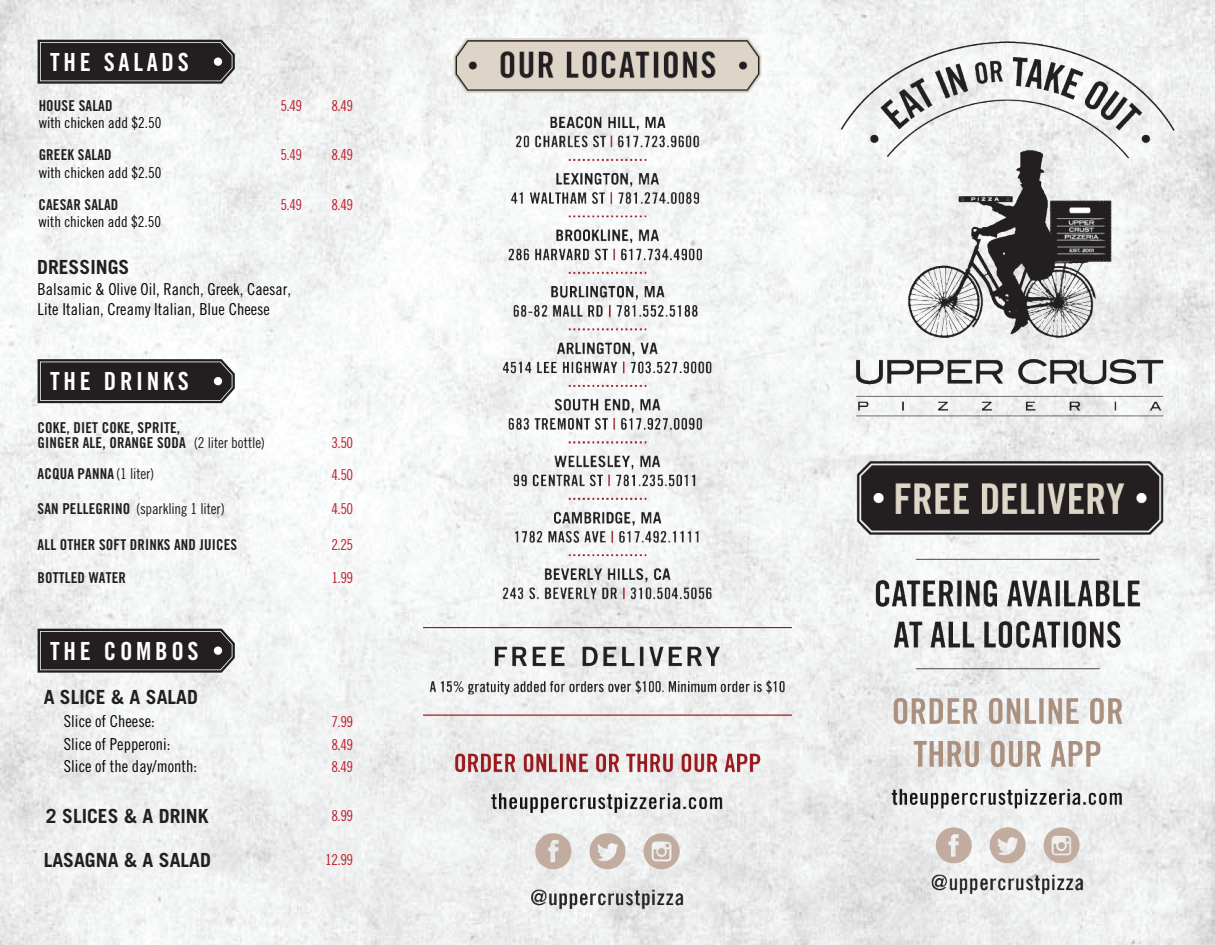
<style>
.page{position:relative;width:1215px;height:945px;background:#fff}
.page>*{position:absolute;margin:0;border:0;box-sizing:border-box;transform-origin:0 0}
.t1{font:25.05px "Trade Gothic LT Std Bd Cn 20";letter-spacing:.15em;color:#fff}
.t2{font:700 19.5px "Trade Gothic LT Std";color:#231f20}
.t3{font:16.5px/22.5px "Trade Gothic LT Std Cn 18";color:#040503}
.t4{font:15px/15px "Trade Gothic LT Std Bd Cn 20";letter-spacing:.01em;color:#231f20}
.t5{font:15px/22.5px "Trade Gothic LT Std Cn 18";letter-spacing:-.035em;color:#be1d2c}
.t6{font:15px "Trade Gothic LT Std Cn 18";color:#040503}
.t7{font:15px "Trade Gothic LT Std Cn 18";letter-spacing:-.015em;color:#231f20}
.s1{font-family:"Trade Gothic LT Std Cn 18"}
.s2{font-family:"Trade Gothic LT Std Bd Cn 20"}
</style>
<div class="page">
<img style="left:0;top:0;width:1215px;height:945px">
<svg style="left:38px;top:40px;width:197px;height:44px;background:#312e2f"></svg>
<div style="left:214px;top:57px;width:8px;height:9px;background:#fff;border-radius:50%"></div>
<svg style="left:38px;top:359px;width:197px;height:44px;background:#312d2e"></svg>
<div style="left:214px;top:377px;width:8px;height:8px;background:#fff;border-radius:50%"></div>
<svg style="left:38px;top:629px;width:197px;height:44px;background:#322e2f"></svg>
<div style="left:214px;top:646px;width:8px;height:9px;background:#fff;border-radius:50%"></div>
<img style="left:840px;top:42px;width:335px;height:853px">
<img style="left:424px;top:39px;width:367px;height:872px">
<h1 class="t1" style="left:50px;top:46px;width:140px">THE SALADS</h1>
<p class="t4" style="left:39px;top:98px;width:75px">HOUSE SALAD</p>
<p class="t6" style="left:39px;top:114px;width:124px">with chicken add $2.50</p>
<p class="t4" style="left:39px;top:147px;width:75px">GREEK SALAD</p>
<p class="t6" style="left:39px;top:163px;width:124px">with chicken add $2.50</p>
<p class="t4" style="left:39px;top:197px;width:81px">CAESAR SALAD</p>
<p class="t6" style="left:39px;top:213px;width:124px">with chicken add $2.50</p>
<h2 class="t2" style="left:37px;top:255px;width:94px">DRESSINGS</h2>
<p class="t3" style="left:38px;top:280px;width:255px;line-height:19.5px">Balsamic &amp; Olive Oil, Ranch, Greek, Caesar,<br>Lite Italian, Creamy Italian, Blue Cheese</p>
<p class="t5" style="left:281px;top:94px;width:23px">5.49</p>
<p class="t5" style="left:331px;top:94px;width:23px">8.49</p>
<p class="t5" style="left:281px;top:143px;width:23px">5.49</p>
<p class="t5" style="left:331px;top:143px;width:23px">8.49</p>
<p class="t5" style="left:281px;top:193px;width:23px">5.49</p>
<p class="t5" style="left:331px;top:193px;width:23px">8.49</p>
<h1 class="t1" style="left:50px;top:366px;width:140px">THE DRINKS</h1>
<p class="t4" style="left:38px;top:420px;width:229px">COKE, DIET COKE, SPRITE,<br>GINGER ALE, ORANGE SODA <span class="s1">(2 liter bottle)</span></p>
<p class="t4" style="left:38px;top:467px;width:118px">ACQUA PANNA <span class="s1">(1 liter)</span></p>
<p class="t7" style="left:38px;top:500px;width:189px"><span class="s2">SAN PELLEGRINO</span> (sparkling 1 liter)</p>
<p class="t4" style="left:38px;top:537px;width:201px">ALL OTHER SOFT DRINKS AND JUICES</p>
<p class="t4" style="left:38px;top:570px;width:90px">BOTTLED WATER</p>
<h1 class="t1" style="left:50px;top:635px;width:150px">THE COMBOS</h1>
<h2 class="t2" style="left:44px;top:685px;width:156px">A SLICE &amp; A SALAD</h2>
<p class="t3" style="left:64px;top:710px;width:135px">Slice of Cheese:<br>Slice of Pepperoni:<br>Slice of the day/month:</p>
<p class="t5" style="left:331px;top:427px;width:23px;line-height:31.5px">3.50<br>4.50</p>
<p class="t5" style="left:331px;top:498px;width:23px">4.50</p>
<p class="t5" style="left:331px;top:534px;width:23px">2.25</p>
<p class="t5" style="left:331px;top:567px;width:23px">1.99</p>
<p class="t5" style="left:331px;top:710px;width:23px;text-align:justify">7.99<br>8.49<br>8.49</p>
<h2 class="t2" style="left:46px;top:804px;width:164px">2 SLICES &amp; A DRINK</h2>
<p class="t5" style="left:331px;top:804px;width:23px">8.99</p>
<h2 class="t2" style="left:44px;top:848px;width:169px">LASAGNA &amp; A SALAD</h2>
<p class="t5" style="left:325px;top:849px;width:29px">12.99</p>
</div>
